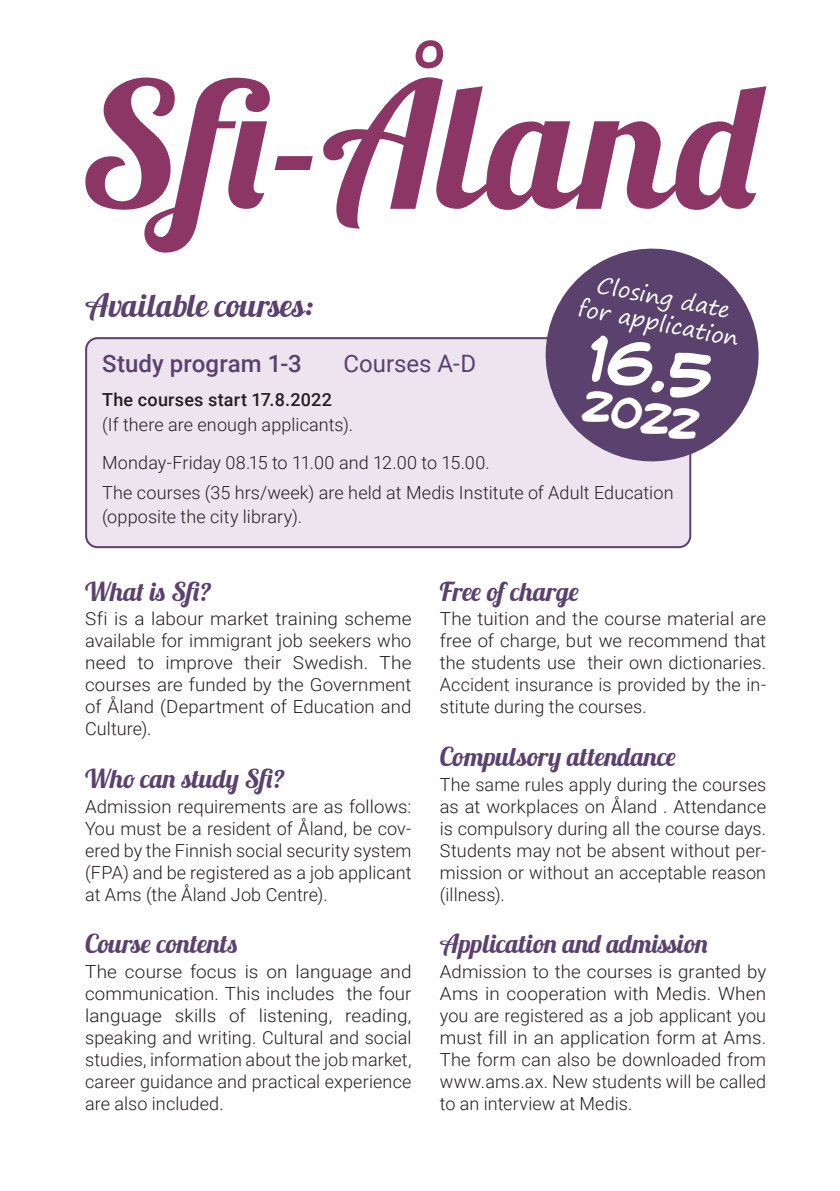
<style>
.page{position:relative;width:840px;height:1191px;background:#fff}
.page>*{position:absolute;margin:0;border:0;box-sizing:border-box;transform-origin:0 0}
.Stor_rubrik{font:175px "Lobster 1.3";letter-spacing:.02em;color:#8c3666}
.t1{font:700 54px "CC Meanwhile";color:#fff}
.t2{font:700 38px "CC Meanwhile";color:#fff}
.Brödtext_-_en_spalt{font:32px "Lobster 1.3";letter-spacing:.015em;color:#5b416e}
.Underrubrik{font:26px "Lobster 1.3";letter-spacing:.005em;color:#5b416e}
.Underrubrik-2{font:26px "Lobster 1.3";letter-spacing:.025em;color:#5b416e}
.t3{font:500 24px "Roboto";letter-spacing:.005em;color:#5b416e}
.t4{font:24px "Roboto";color:#5b416e}
.t5{font:22px/26px "Segoe Print";color:#fff;text-align:center}
.Brödtext{font:300 18px/22px "Roboto";letter-spacing:.005em;color:#231f20;text-align:justify}
.Brödtext-2{font:300 18px/22px "Roboto";letter-spacing:.005em;color:#231f20;text-align:justify;scale:1.05 1}
.Brödtext-3{font:300 18px/22px "Roboto";letter-spacing:.005em;color:#231f20;text-align:justify;scale:1.04 1}
.t6{font:500 18px "Roboto";letter-spacing:.015em;color:#231f20}
</style>
<div class="page">
<div style="left:86px;top:338px;width:604px;height:209px;background:#eee4f0;border-radius:11px"></div>
<div style="left:85px;top:337px;width:606px;height:211px;border:2px solid #5b416e;border-radius:11px"></div>
<svg style="left:531px;top:248px;width:228px;height:227px;fill:#5b416e"></svg>
<p class="Stor_rubrik" style="left:79px;top:34px;width:682px">Sfi-Åland</p>
<p class="t5" style="left:586px;top:269px;width:164px;rotate:11deg">Closing date for application</p>
<p class="Brödtext_-_en_spalt" style="left:85px;top:285px;width:230px">Available courses:</p>
<p class="t3" style="left:102px;top:346px;width:201px">Study program 1-3</p>
<p class="t4" style="left:343px;top:346px;width:134px">Courses A-D</p>
<p class="t6" style="left:102px;top:386px;width:231px">The courses start 17.8.2022</p>
<p class="Brödtext" style="left:102px;top:413px;width:252px">(If there are enough applicants).</p>
<p class="Brödtext" style="left:102px;top:451px;width:389px">Monday-Friday 08.15 to 11.00 and 12.00 to 15.00.</p>
<p class="Brödtext" style="left:102px;top:479px;width:572px;line-height:24px">The courses (35 hrs/week) are held at Medis Institute of Adult Education (opposite the city library).</p>
<p class="t1" style="left:594px;top:322px;width:127px;rotate:11deg">16.5</p>
<p class="t2" style="left:588px;top:380px;width:118px;rotate:11deg">2022</p>
<p class="Underrubrik" style="left:85px;top:574px;width:128px">What is Sfi?</p>
<p class="Brödtext-2" style="left:85px;top:607px;width:312px">Sfi is a labour market training scheme available for immigrant job seekers who need to improve their Swedish. The courses are funded by the Government of Åland (Department of Education and Culture).</p>
<p class="Underrubrik-2" style="left:85px;top:761px;width:201px">Who can study Sfi?</p>
<p class="Brödtext" style="left:85px;top:794px;width:327px">Admission requirements are as follows:<br>You must be a resident of Åland, be cov&shy;ered by the Finnish social security system (FPA) and be registered as a job applicant at Ams (the Åland Job Centre).</p>
<p class="Underrubrik" style="left:85px;top:927px;width:154px">Course contents</p>
<p class="Brödtext-2" style="left:85px;top:959px;width:312px">The course focus is on language and communication. This includes the four language skills of listening, reading, speaking and writing. Cultural and social studies, information about the job market, career guidance and practical experience are also included.</p>
<p class="Underrubrik" style="left:439px;top:574px;width:141px">Free of charge</p>
<p class="Brödtext-3" style="left:439px;top:607px;width:315px">The tuition and the course material are free of charge, but we recommend that the students use their own dictionaries.<br>Accident insurance is provided by the in&shy;stitute during the courses.</p>
<p class="Underrubrik" style="left:439px;top:739px;width:237px">Compulsory attendance</p>
<p class="Brödtext" style="left:439px;top:772px;width:327px">The same rules apply during the courses as at workplaces on Åland . Attendance is compulsory during all the course days.<br>Students may not be absent without per&shy;mission or without an acceptable reason (illness).</p>
<p class="Underrubrik" style="left:439px;top:927px;width:269px">Application and admission</p>
<p class="Brödtext" style="left:439px;top:959px;width:328px">Admission to the courses is granted by Ams in cooperation with Medis. When you are registered as a job applicant you must fill in an application form at Ams.<br>The form can also be downloaded from www.ams.ax. New students will be called to an interview at Medis.</p>
</div>
